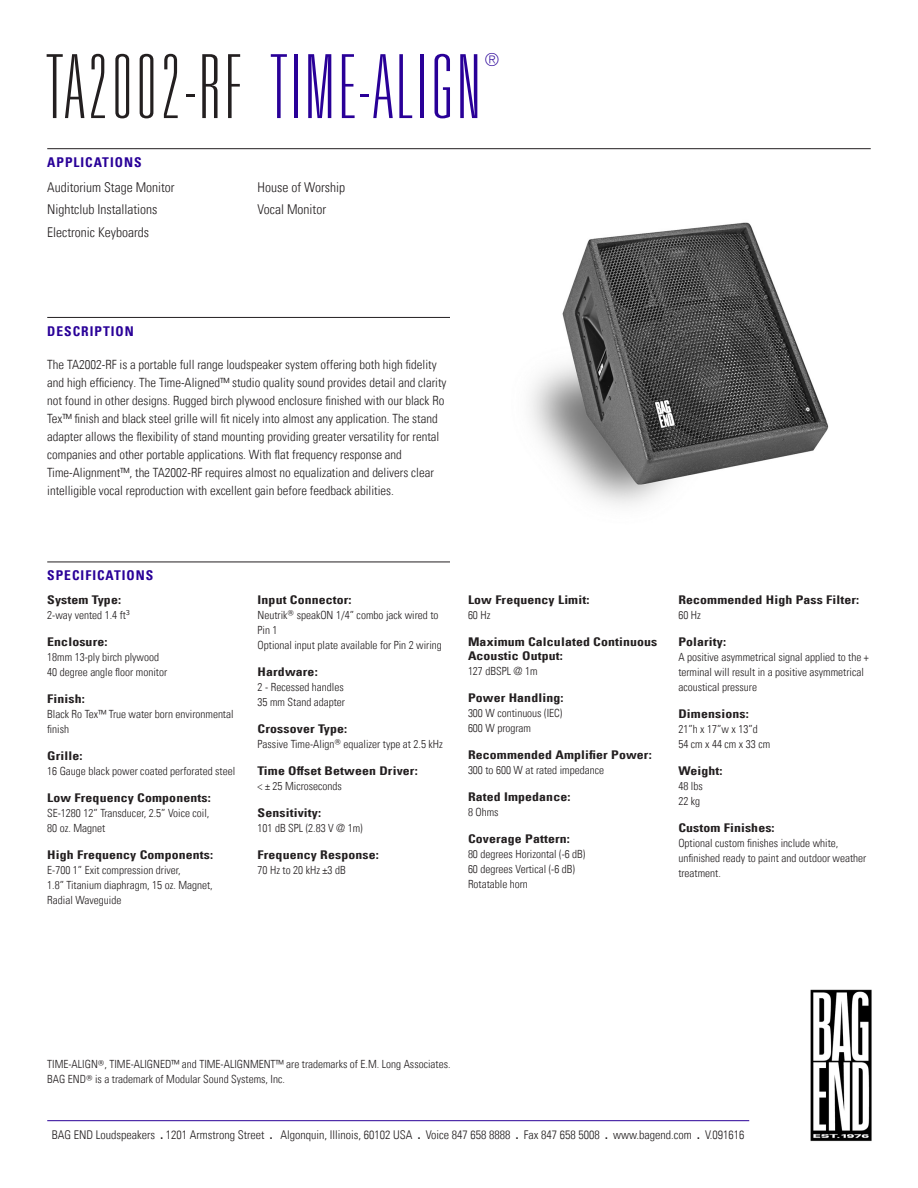
<style>
.page{position:relative;width:918px;height:1188px;background:#fff}
.page>*{position:absolute;margin:0;border:0;box-sizing:border-box;transform-origin:0 0}
.Product_Header{font:100 ultra-condensed 88.5px "Univers LT Std";letter-spacing:.05em;color:#290098}
.Product_Header-2{font:100 ultra-condensed 18px "Univers LT Std";color:#290098}
.Applications_Body_Te{font:13.5px "Univers Com 47 Light Cond";color:#231f20}
.Main_Header_Divider{font:13.5px "Univers Com 67 Bold Cond";letter-spacing:.075em;color:#290098}
.Description_Body_Tex{font:12.75px/18px "Univers Com 47 Light Cond";color:#231f20}
.Quick_Specs_Header{font:12px/13.5px "Univers Com 67 Bold Cond";letter-spacing:.01em;color:#231f20;scale:1.15 1}
.t1{font:12px "Univers Com 47 Light Cond";color:#231f20}
.Quick_Specs_Body_Tex{font:11.25px/15px "Univers Com 47 Light Cond";color:#231f20}
.s1{color:#231f20}
.s2{font-family:"Univers Com 67 Bold Cond"}
</style>
<div class="page">
<hr style="left:47px;top:1120px;width:702px;height:1px;background:#290098">
<img style="left:810px;top:989px;width:62px;height:153px">
<img style="left:529px;top:222px;width:300px;height:284px">
<hr style="left:47px;top:148px;width:824px;height:1px;background:#231f20">
<hr style="left:47px;top:317px;width:403px;height:1px;background:#231f20">
<hr style="left:47px;top:562px;width:403px;height:1px;background:#231f20">
<p class="Product_Header" style="left:47px;top:42px;width:435px"><span class="s1">TA2002-RF</span> TIME-ALIGN</p>
<p class="Product_Header-2" style="left:485px;top:50px;width:16px">®</p>
<p class="Main_Header_Divider" style="left:47px;top:154px;width:96px">APPLICATIONS</p>
<p class="Applications_Body_Te" style="left:47px;top:179px;width:129px">Auditorium Stage Monitor</p>
<p class="Applications_Body_Te" style="left:47px;top:202px;width:112px">Nightclub Installations</p>
<p class="Applications_Body_Te" style="left:47px;top:224px;width:103px">Electronic Keyboards</p>
<p class="Applications_Body_Te" style="left:258px;top:179px;width:89px">House of Worship</p>
<p class="Applications_Body_Te" style="left:258px;top:202px;width:70px">Vocal Monitor</p>
<p class="Main_Header_Divider" style="left:47px;top:323px;width:88px">DESCRIPTION</p>
<p class="Description_Body_Tex" style="left:47px;top:356px;width:401px">The TA2002-RF is a portable full range loudspeaker system offering both high fidelity and high efficiency. The Time-Aligned™ studio quality sound provides detail and clarity not found in other designs. Rugged birch plywood enclosure finished with our black Ro Tex™ finish and black steel grille will fit nicely into almost any application. The stand adapter allows the flexibility of stand mounting providing greater versatility for rental companies and other portable applications. With flat frequency response and Time-Alignment™, the TA2002-RF requires almost no equalization and delivers clear intelligible vocal reproduction with excellent gain before feedback abilities.</p>
<p class="Main_Header_Divider" style="left:47px;top:567px;width:108px">SPECIFICATIONS</p>
<p class="Quick_Specs_Header" style="left:47px;top:593px;width:66px">System Type:</p>
<p class="Quick_Specs_Body_Tex" style="left:47px;top:608px;width:84px">2-way vented 1.4 ft<sup>3</sup></p>
<p class="Quick_Specs_Header" style="left:47px;top:635px;width:54px">Enclosure:</p>
<p class="Quick_Specs_Body_Tex" style="left:47px;top:650px;width:113px">18mm 13-ply birch plywood</p>
<p class="Quick_Specs_Body_Tex" style="left:47px;top:665px;width:121px">40 degree angle floor monitor</p>
<p class="Quick_Specs_Header" style="left:47px;top:692px;width:34px">Finish:</p>
<p class="Quick_Specs_Body_Tex" style="left:47px;top:707px;width:188px">Black Ro Tex™ True water born environmental finish</p>
<p class="Quick_Specs_Header" style="left:47px;top:749px;width:32px">Grille:</p>
<p class="Quick_Specs_Body_Tex" style="left:47px;top:764px;width:190px">16 Gauge black power coated perforated steel</p>
<p class="Quick_Specs_Header" style="left:47px;top:791px;width:144px">Low Frequency Components:</p>
<p class="Quick_Specs_Body_Tex" style="left:47px;top:806px;width:164px">SE-1280 12” Transducer, 2.5” Voice coil,</p>
<p class="Quick_Specs_Body_Tex" style="left:47px;top:821px;width:60px">80 oz. Magnet</p>
<p class="Quick_Specs_Header" style="left:47px;top:848px;width:146px">High Frequency Components:</p>
<p class="Quick_Specs_Body_Tex" style="left:47px;top:863px;width:135px">E-700 1” Exit compression driver,</p>
<p class="Quick_Specs_Body_Tex" style="left:47px;top:878px;width:167px">1.8” Titanium diaphragm, 15 oz. Magnet,</p>
<p class="Quick_Specs_Body_Tex" style="left:47px;top:893px;width:76px">Radial Waveguide</p>
<p class="Quick_Specs_Header" style="left:258px;top:593px;width:83px">Input Connector:</p>
<p class="Quick_Specs_Body_Tex" style="left:258px;top:608px;width:182px">Neutrik<sup>®</sup> speakON 1/4” combo jack wired to<br>Pin 1</p>
<p class="Quick_Specs_Body_Tex" style="left:258px;top:638px;width:186px">Optional input plate available for Pin 2 wiring</p>
<p class="Quick_Specs_Header" style="left:258px;top:665px;width:54px">Hardware:</p>
<p class="Quick_Specs_Body_Tex" style="left:258px;top:680px;width:88px">2 - Recessed handles</p>
<p class="Quick_Specs_Body_Tex" style="left:258px;top:695px;width:89px">35 mm Stand adapter</p>
<p class="Quick_Specs_Header" style="left:258px;top:722px;width:79px">Crossover Type:</p>
<p class="Quick_Specs_Body_Tex" style="left:258px;top:737px;width:187px">Passive Time-Align<sup>®</sup> equalizer type at 2.5 kHz</p>
<p class="Quick_Specs_Header" style="left:258px;top:764px;width:141px">Time Offset Between Driver:</p>
<p class="Quick_Specs_Body_Tex" style="left:258px;top:779px;width:86px">&lt; ± 25 Microseconds</p>
<p class="Quick_Specs_Header" style="left:258px;top:806px;width:57px">Sensitivity:</p>
<p class="Quick_Specs_Body_Tex" style="left:258px;top:821px;width:107px">101 dB SPL (2.83 V @ 1m)</p>
<p class="Quick_Specs_Header" style="left:258px;top:848px;width:107px">Frequency Response:</p>
<p class="Quick_Specs_Body_Tex" style="left:258px;top:863px;width:90px">70 Hz to 20 kHz ±3 dB</p>
<p class="Quick_Specs_Header" style="left:468px;top:593px;width:107px">Low Frequency Limit:</p>
<p class="Quick_Specs_Body_Tex" style="left:468px;top:608px;width:24px">60 Hz</p>
<p class="Quick_Specs_Header" style="left:468px;top:635px;width:166px">Maximum Calculated Continuous<br>Acoustic Output:</p>
<p class="Quick_Specs_Body_Tex" style="left:468px;top:663px;width:71px">127 dBSPL @ 1m</p>
<p class="Quick_Specs_Header" style="left:468px;top:691px;width:85px">Power Handling:</p>
<p class="Quick_Specs_Body_Tex" style="left:468px;top:705px;width:96px">300 W continuous (IEC)</p>
<p class="Quick_Specs_Body_Tex" style="left:468px;top:720px;width:65px">600 W program</p>
<p class="Quick_Specs_Header" style="left:468px;top:748px;width:161px">Recommended Amplifier Power:</p>
<p class="Quick_Specs_Body_Tex" style="left:468px;top:762px;width:138px">300 to 600 W at rated impedance</p>
<p class="Quick_Specs_Header" style="left:468px;top:790px;width:91px">Rated Impedance:</p>
<p class="Quick_Specs_Body_Tex" style="left:468px;top:804px;width:32px">8 Ohms</p>
<p class="Quick_Specs_Header" style="left:468px;top:832px;width:90px">Coverage Pattern:</p>
<p class="Quick_Specs_Body_Tex" style="left:468px;top:846px;width:119px">80 degrees Horizontal (-6 dB)</p>
<p class="Quick_Specs_Body_Tex" style="left:468px;top:861px;width:109px">60 degrees Vertical (-6 dB)</p>
<p class="Quick_Specs_Body_Tex" style="left:468px;top:876px;width:61px">Rotatable horn</p>
<p class="Quick_Specs_Header" style="left:678px;top:593px;width:159px">Recommended High Pass Filter:</p>
<p class="Quick_Specs_Body_Tex" style="left:678px;top:608px;width:24px">60 Hz</p>
<p class="Quick_Specs_Header" style="left:678px;top:635px;width:43px">Polarity:</p>
<p class="Quick_Specs_Body_Tex" style="left:678px;top:650px;width:192px">A positive asymmetrical signal applied to the + terminal will result in a positive asymmetrical acoustical pressure</p>
<p class="Quick_Specs_Header" style="left:678px;top:707px;width:63px">Dimensions:</p>
<p class="Quick_Specs_Body_Tex" style="left:678px;top:722px;width:81px">21”h x 17”w x 13”d</p>
<p class="Quick_Specs_Body_Tex" style="left:678px;top:737px;width:93px">54 cm x 44 cm x 33 cm</p>
<p class="Quick_Specs_Header" style="left:678px;top:764px;width:40px">Weight:</p>
<p class="Quick_Specs_Body_Tex" style="left:678px;top:779px;width:26px">48 lbs</p>
<p class="Quick_Specs_Body_Tex" style="left:678px;top:794px;width:23px">22 kg</p>
<p class="Quick_Specs_Header" style="left:678px;top:821px;width:85px">Custom Finishes:</p>
<p class="Quick_Specs_Body_Tex" style="left:678px;top:836px;width:189px">Optional custom finishes include white, unfinished ready to paint and outdoor weather treatment.</p>
<p class="Quick_Specs_Body_Tex" style="left:47px;top:1057px;width:405px">TIME-ALIGN<sup>®</sup>, TIME-ALIGNED™ and TIME-ALIGNMENT™ are trademarks of E.M. Long Associates.</p>
<p class="Quick_Specs_Body_Tex" style="left:47px;top:1072px;width:239px">BAG END<sup>®</sup> is a trademark of Modular Sound Systems, Inc.</p>
<p class="t1" style="left:52px;top:1127px;width:694px">BAG END Loudspeakers <span class="s2">.</span> 1201 Armstrong Street <span class="s2">.</span> Algonquin, Illinois, 60102 USA <span class="s2">.</span> Voice 847 658 8888 <span class="s2">.</span> Fax 847 658 5008 <span class="s2">.</span> www.bagend.com <span class="s2">.</span> V.091616</p>
</div>
